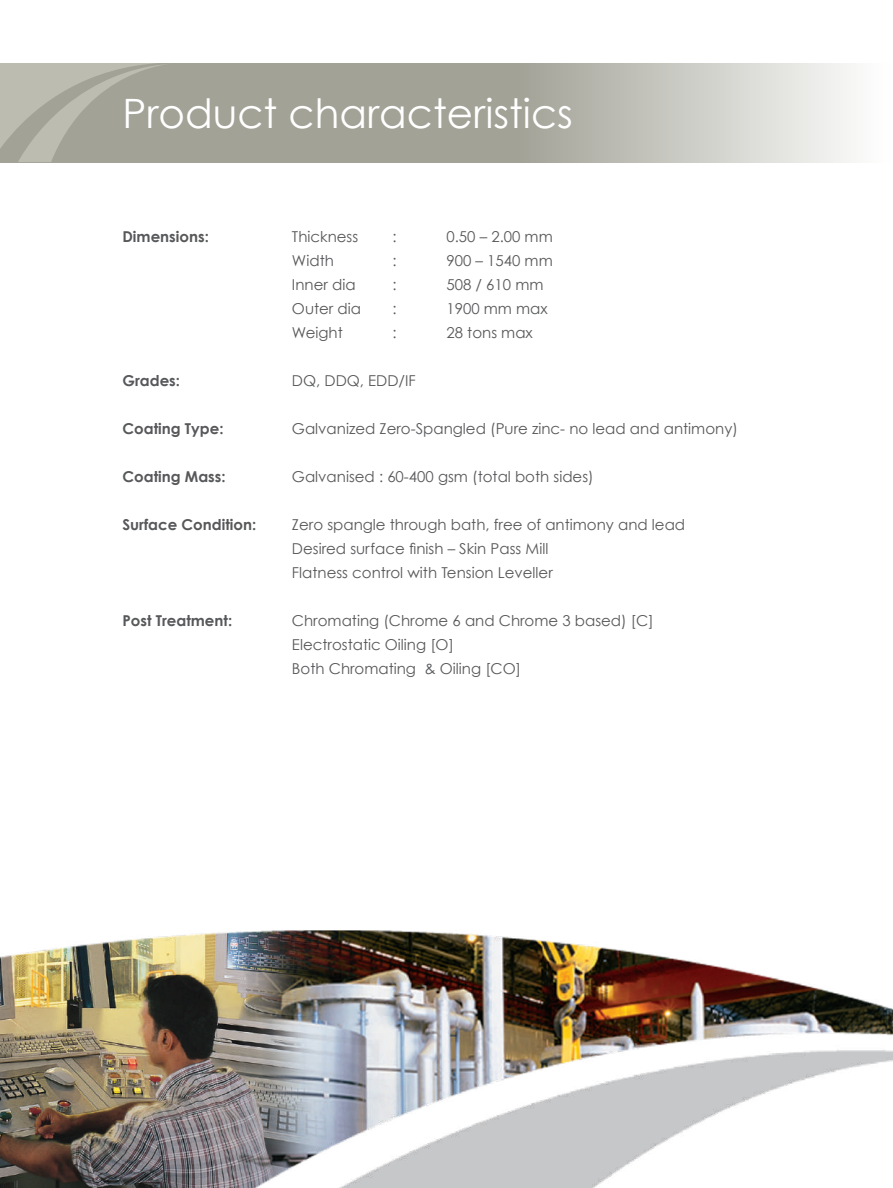
<style>
.page{position:relative;width:893px;height:1188px;background:#fff}
.page>*{position:absolute;margin:0;border:0;box-sizing:border-box;transform-origin:0 0}
.t1{font:40.5px "Century Gothic";color:#fff}
.t2{font:15px/24px "Century Gothic";color:#57585a}
.t3{font:700 15px "Century Gothic";color:#57585a}
</style>
<div class="page">
<img style="left:0;top:930px;width:893px;height:258px">
<svg style="left:192px;top:63px;width:659px;height:99px;background:#b7b7ae"></svg>
<svg style="left:0;top:63px;width:192px;height:99px;background:#abab9f"></svg>
<h1 class="t1" style="left:122px;top:89px;width:452px">Product characteristics</h1>
<p class="t3" style="left:122px;top:227px;width:88px">Dimensions:</p>
<p class="t2" style="left:292px;top:225px;width:68px">Thickness</p>
<p class="t2" style="left:392px;top:225px;width:6px">:</p>
<p class="t2" style="left:446px;top:225px;width:108px">0.50 – 2.00 mm</p>
<p class="t2" style="left:292px;top:249px;width:44px">Width</p>
<p class="t2" style="left:392px;top:249px;width:6px">:</p>
<p class="t2" style="left:446px;top:249px;width:108px">900 – 1540 mm</p>
<p class="t2" style="left:292px;top:273px;width:65px">Inner dia</p>
<p class="t2" style="left:392px;top:273px;width:6px">:</p>
<p class="t2" style="left:446px;top:273px;width:99px">508 / 610 mm</p>
<p class="t2" style="left:292px;top:297px;width:71px">Outer dia</p>
<p class="t2" style="left:392px;top:297px;width:6px">:</p>
<p class="t2" style="left:446px;top:297px;width:103px">1900 mm max</p>
<p class="t2" style="left:292px;top:321px;width:52px">Weight</p>
<p class="t2" style="left:392px;top:321px;width:6px">:</p>
<p class="t2" style="left:446px;top:321px;width:88px">28 tons max</p>
<p class="t3" style="left:122px;top:371px;width:59px">Grades:</p>
<p class="t2" style="left:292px;top:369px;width:125px">DQ, DDQ, EDD/IF</p>
<p class="t3" style="left:122px;top:419px;width:103px">Coating Type:</p>
<p class="t2" style="left:292px;top:417px;width:447px">Galvanized Zero-Spangled (Pure zinc- no lead and antimony)</p>
<p class="t3" style="left:122px;top:467px;width:105px">Coating Mass:</p>
<p class="t2" style="left:292px;top:465px;width:303px">Galvanised : 60-400 gsm (total both sides)</p>
<p class="t3" style="left:122px;top:515px;width:135px">Surface Condition:</p>
<p class="t2" style="left:292px;top:513px;width:395px">Zero spangle through bath, free of antimony and lead<br>Desired surface finish – Skin Pass Mill<br>Flatness control with Tension Leveller</p>
<p class="t3" style="left:122px;top:611px;width:111px">Post Treatment:</p>
<p class="t2" style="left:292px;top:609px;width:363px">Chromating (Chrome 6 and Chrome 3 based) [C]<br>Electrostatic Oiling [O]<br>Both Chromating &amp; Oiling [CO]</p>
</div>
